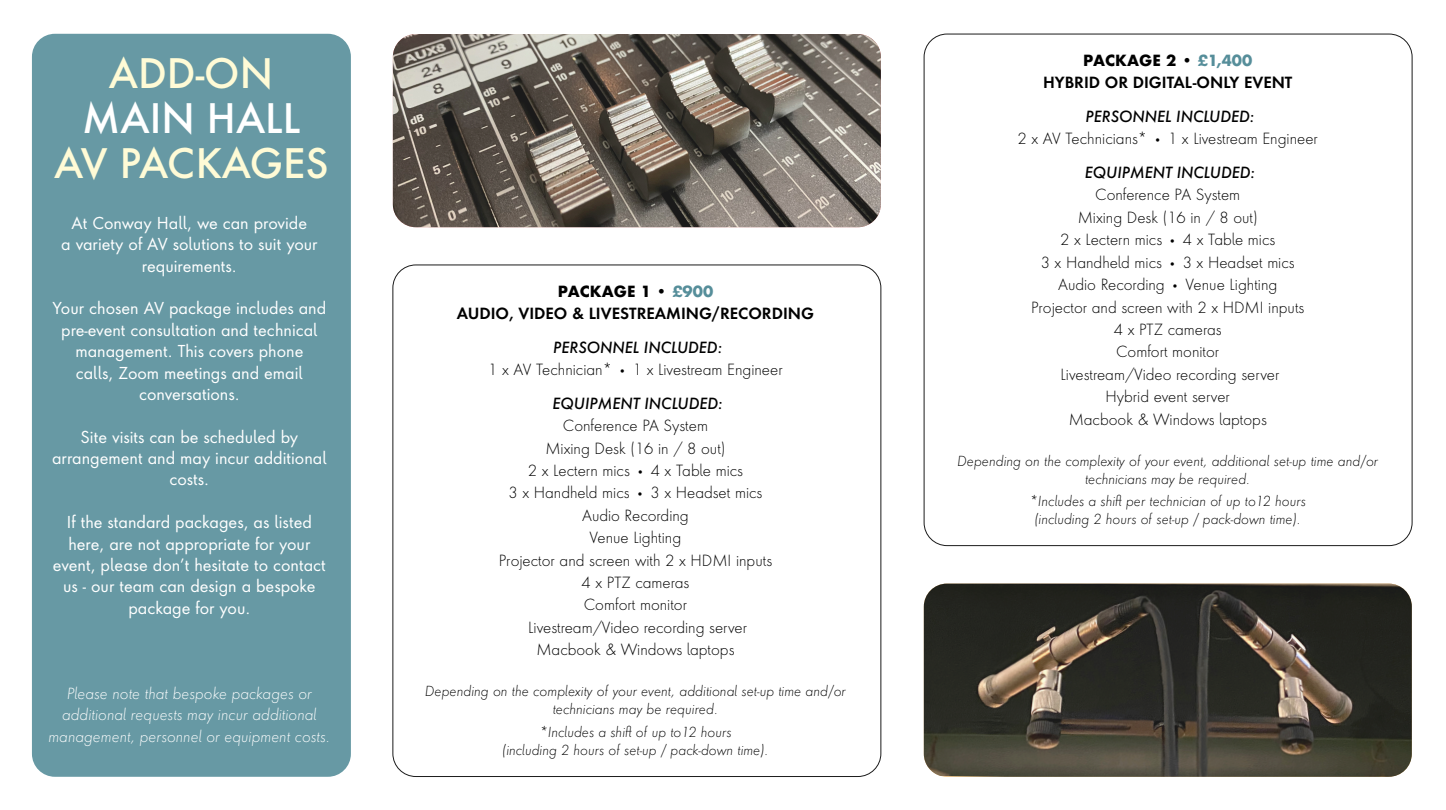
<style>
.page{position:relative;width:1446px;height:810px;background:#fff}
.page>*{position:absolute;margin:0;border:0;box-sizing:border-box;transform-origin:0 0}
.t1{font:500 39.6px/44.8px "Futura ND Alt";color:#fff;text-align:center}
.t2{font:500 39.6px "Futura ND Alt";letter-spacing:-.015em;color:#fffbd6}
.t3{font:16.05px/21.4px "Futura ND Alt";color:#fff;text-align:center}
.t4{font:300 15px/22.4px "Futura ND Alt";color:#000;text-align:center}
.t5{font:600 15px/22.4px "Futura ND Alt";color:#000;text-align:center}
.t6{font:italic 500 15px "Futura ND Alt";color:#000}
.t7{font:italic 300 14.92px/21.4px "Futura ND Alt";color:#fff;text-align:center}
.t8{font:italic 300 13.5px/17.9px "Futura ND Alt";color:#000;text-align:center}
.t9{font:italic 300 13.42px/17.9px "Futura ND Alt";color:#000;text-align:center}
.s1{color:#fffbd6}
.s2{font-weight:700}
.s3{font-weight:700;color:#568e9a}
.s4{font-weight:500;font-style:italic}
.s5{font-size:10.43px}
.s6{font-size:13.5px}
</style>
<div class="page">
<img style="left:924px;top:584px;width:488px;height:193px">
<img style="left:393px;top:34px;width:488px;height:193px">
<div style="left:32px;top:34px;width:319px;height:743px;background:#6799a4;border-radius:23px"></div>
<p class="t1" style="left:82px;top:51px;width:220px"><span class="s1">ADD-ON<br></span>MAIN HALL</p>
<p class="t2" style="left:54px;top:137px;width:276px">AV PACKAGES</p>
<p class="t3" style="left:61px;top:212px;width:258px">At Conway Hall, we can provide<br>a variety of AV solutions to suit your requirements.</p>
<p class="t3" style="left:53px;top:297px;width:275px">Your chosen AV package includes and pre-event consultation and technical management. This covers phone<br>calls, Zoom meetings and email conversations.</p>
<p class="t3" style="left:52px;top:425px;width:276px">Site visits can be scheduled by arrangement and may incur additional costs.</p>
<p class="t3" style="left:53px;top:511px;width:274px">If the standard packages, as listed here, are not appropriate for your event, please don’t hesitate to contact us - our team can design a bespoke package for you.</p>
<p class="t7" style="left:48px;top:683px;width:284px">Please note that bespoke packages or additional requests may incur additional management, personnel or equipment costs.</p>
<p class="t5" style="left:457px;top:280px;width:359px"><span class="s2">PACKAGE 1 •</span> <span class="s3">£900<br></span>AUDIO, VIDEO &amp; LIVESTREAMING/RECORDING</p>
<p class="t4" style="left:488px;top:336px;width:296px"><span class="s4">PERSONNEL INCLUDED:<br></span>1 x AV Technician* <span class="s5">•</span> 1 x Livestream Engineer</p>
<p class="t6" style="left:553px;top:393px;width:172px">EQUIPMENT INCLUDED:</p>
<p class="t4" style="left:545px;top:415px;width:182px">Conference PA System<br>Mixing Desk (16 in / 8 out)</p>
<p class="t4" style="left:528px;top:459px;width:217px">2 x Lectern mics <span class="s5">•</span> 4 x Table mics</p>
<p class="t4" style="left:508px;top:482px;width:255px">3 x Handheld mics <span class="s5">•</span> 3 x Headset mics</p>
<p class="t4" style="left:582px;top:504px;width:108px">Audio Recording</p>
<p class="t4" style="left:589px;top:527px;width:93px">Venue Lighting</p>
<p class="t4" style="left:499px;top:549px;width:275px">Projector and screen with 2 x HDMI inputs</p>
<p class="t4" style="left:581px;top:572px;width:109px">4 x PTZ cameras</p>
<p class="t4" style="left:584px;top:594px;width:105px">Comfort monitor</p>
<p class="t4" style="left:528px;top:616px;width:220px">Livestream/Video recording server</p>
<p class="t4" style="left:536px;top:639px;width:200px">Macbook &amp; Windows laptops</p>
<p class="t8" style="left:425px;top:683px;width:422px">Depending on the complexity of your event, additional set-up time and/or technicians may be required.</p>
<p class="t9" style="left:502px;top:723px;width:268px"><span class="s6">*Includes</span> a shift of up to12 hours<br>(including 2 hours of set-up / pack-down time).</p>
<p class="t5" style="left:1043px;top:49px;width:251px"><span class="s2">PACKAGE 2 •</span> <span class="s3">£1,400<br></span>HYBRID OR DIGITAL-ONLY EVENT</p>
<p class="t4" style="left:1017px;top:105px;width:302px"><span class="s4">PERSONNEL INCLUDED:<br></span>2 x AV Technicians* <span class="s5">•</span> 1 x Livestream Engineer</p>
<p class="t6" style="left:1085px;top:162px;width:172px">EQUIPMENT INCLUDED:</p>
<p class="t4" style="left:1077px;top:184px;width:182px">Conference PA System<br>Mixing Desk (16 in / 8 out)</p>
<p class="t4" style="left:1060px;top:229px;width:217px">2 x Lectern mics <span class="s5">•</span> 4 x Table mics</p>
<p class="t4" style="left:1041px;top:251px;width:255px">3 x Handheld mics <span class="s5">•</span> 3 x Headset mics</p>
<p class="t4" style="left:1058px;top:274px;width:221px">Audio Recording <span class="s5">•</span> Venue Lighting</p>
<p class="t4" style="left:1031px;top:296px;width:275px">Projector and screen with 2 x HDMI inputs</p>
<p class="t4" style="left:1114px;top:318px;width:109px">4 x PTZ cameras</p>
<p class="t4" style="left:1116px;top:341px;width:105px">Comfort monitor</p>
<p class="t4" style="left:1060px;top:363px;width:220px">Livestream/Video recording server</p>
<p class="t4" style="left:1105px;top:386px;width:126px">Hybrid event server</p>
<p class="t4" style="left:1068px;top:408px;width:200px">Macbook &amp; Windows laptops</p>
<p class="t8" style="left:957px;top:452px;width:422px">Depending on the complexity of your event, additional set-up time and/or technicians may be required.</p>
<p class="t9" style="left:1029px;top:492px;width:278px"><span class="s6">*Includes</span> a shift per technician of up to12 hours (including 2 hours of set-up / pack-down time).</p>
</div>
